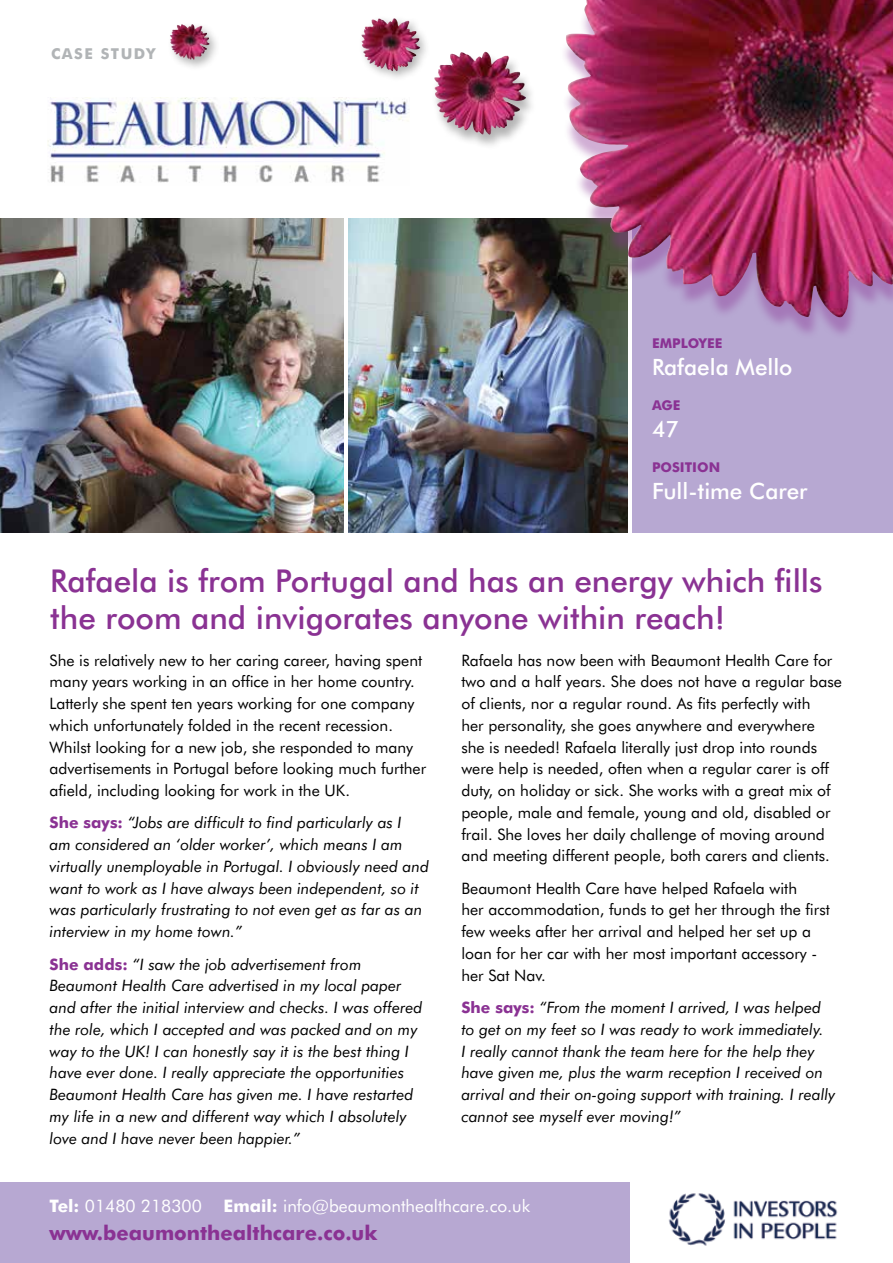
<style>
.page{position:relative;width:893px;height:1263px;background:#fff}
.page>*{position:absolute;margin:0;border:0;box-sizing:border-box;transform-origin:0 0}
.t1{font:500 31.5px/37.5px "Futura BT";color:#8a3293}
.t2{font:500 22.5px "Futura BT";color:#fff}
.t3{font:700 20.25px "Futura BT";color:#8a3293}
.t4{font:17.25px "Futura BT";color:#fff}
.t5{font:15.75px/21.8px "Futura BT";color:#000}
.t6{font:italic 15.75px/21.8px "Futura BT";color:#000}
.t7{font:700 15px "Futura BT";letter-spacing:.1em;color:#b1b4b6}
.t8{font:700 13.5px "Futura BT";color:#8a3293}
.s1{font-weight:700;font-style:normal;color:#8a3293}
.s2{font-weight:700}
</style>
<div class="page">
<div style="left:632px;top:219px;width:261px;height:314px;background:#b7a8d2"></div>
<div style="left:0;top:1183px;width:629px;height:80px;background:#b7a8d2"></div>
<img style="left:48px;top:97px;width:361px;height:86px">
<img style="left:0;top:219px;width:343px;height:314px">
<img style="left:349px;top:219px;width:278px;height:314px">
<div style="left:431px;top:53px;width:107px;height:97px;background:#000;opacity:.3"></div>
<img style="left:434px;top:52px;width:66px;height:83px">
<div style="left:358px;top:15px;width:73px;height:68px;background:#000;opacity:.3"></div>
<img style="left:361px;top:18px;width:43px;height:53px">
<div style="left:167px;top:21px;width:54px;height:50px;background:#000;opacity:.3"></div>
<img style="left:170px;top:24px;width:29px;height:36px">
<div style="left:559px;top:7px;width:334px;height:333px;background:#8a3293;opacity:.4"></div>
<img style="left:565px;top:0;width:328px;height:318px">
<img style="left:668px;top:1193px;width:170px;height:53px">
<p class="t7" style="left:51px;top:44px;width:106px">CASE STUDY</p>
<p class="t8" style="left:652px;top:335px;width:72px">EMPLOYEE</p>
<h2 class="t2" style="left:652px;top:353px;width:142px">Rafaela Mello</h2>
<p class="t8" style="left:652px;top:397px;width:30px">AGE</p>
<h2 class="t2" style="left:652px;top:415px;width:29px">47</h2>
<p class="t8" style="left:652px;top:459px;width:70px">POSITION</p>
<h2 class="t2" style="left:652px;top:477px;width:157px">Full-time Carer</h2>
<h1 class="t1" style="left:50px;top:562px;width:774px">Rafaela is from Portugal and has an energy which fills the room and invigorates anyone within reach!</h1>
<p class="t5" style="left:50px;top:649px;width:378px">She is relatively new to her caring career, having spent many years working in an office in her home country.<br>Latterly she spent ten years working for one company which unfortunately folded in the recent recession.<br>Whilst looking for a new job, she responded to many advertisements in Portugal before looking much further afield, including looking for work in the UK.</p>
<p class="t6" style="left:50px;top:812px;width:381px"><span class="s1">She says:</span> “Jobs are difficult to find particularly as I<br>am considered an ‘older worker’, which means I am virtually unemployable in Portugal. I obviously need and want to work as I have always been independent, so it was particularly frustrating to not even get as far as an interview in my home town.”</p>
<p class="t6" style="left:50px;top:953px;width:374px"><span class="s1">She adds:</span> “I saw the job advertisement from Beaumont Health Care advertised in my local paper and after the initial interview and checks. I was offered the role, which I accepted and was packed and on my way to the UK! I can honestly say it is the best thing I have ever done. I really appreciate the opportunities Beaumont Health Care has given me. I have restarted my life in a new and different way which I absolutely love and I have never been happier.”</p>
<p class="t5" style="left:461px;top:649px;width:382px">Rafaela has now been with Beaumont Health Care for two and a half years. She does not have a regular base of clients, nor a regular round. As fits perfectly with<br>her personality, she goes anywhere and everywhere she is needed! Rafaela literally just drop into rounds were help is needed, often when a regular carer is off duty, on holiday or sick. She works with a great mix of people, male and female, young and old, disabled or frail. She loves her daily challenge of moving around and meeting different people, both carers and clients.</p>
<p class="t5" style="left:461px;top:877px;width:370px">Beaumont Health Care have helped Rafaela with<br>her accommodation, funds to get her through the first few weeks after her arrival and helped her set up a loan for her car with her most important accessory - her Sat Nav.</p>
<p class="t6" style="left:461px;top:996px;width:376px"><span class="s1">She says:</span> “From the moment I arrived, I was helped to get on my feet so I was ready to work immediately.<br>I really cannot thank the team here for the help they have given me, plus the warm reception I received on arrival and their on-going support with training. I really cannot see myself ever moving!”</p>
<p class="t4" style="left:50px;top:1195px;width:154px"><span class="s2">Tel:</span> 01480 218300</p>
<p class="t4" style="left:224px;top:1195px;width:308px"><span class="s2">Email:</span> info@beaumonthealthcare.co.uk</p>
<p class="t3" style="left:50px;top:1220px;width:329px">www.beaumonthealthcare.co.uk</p>
</div>
